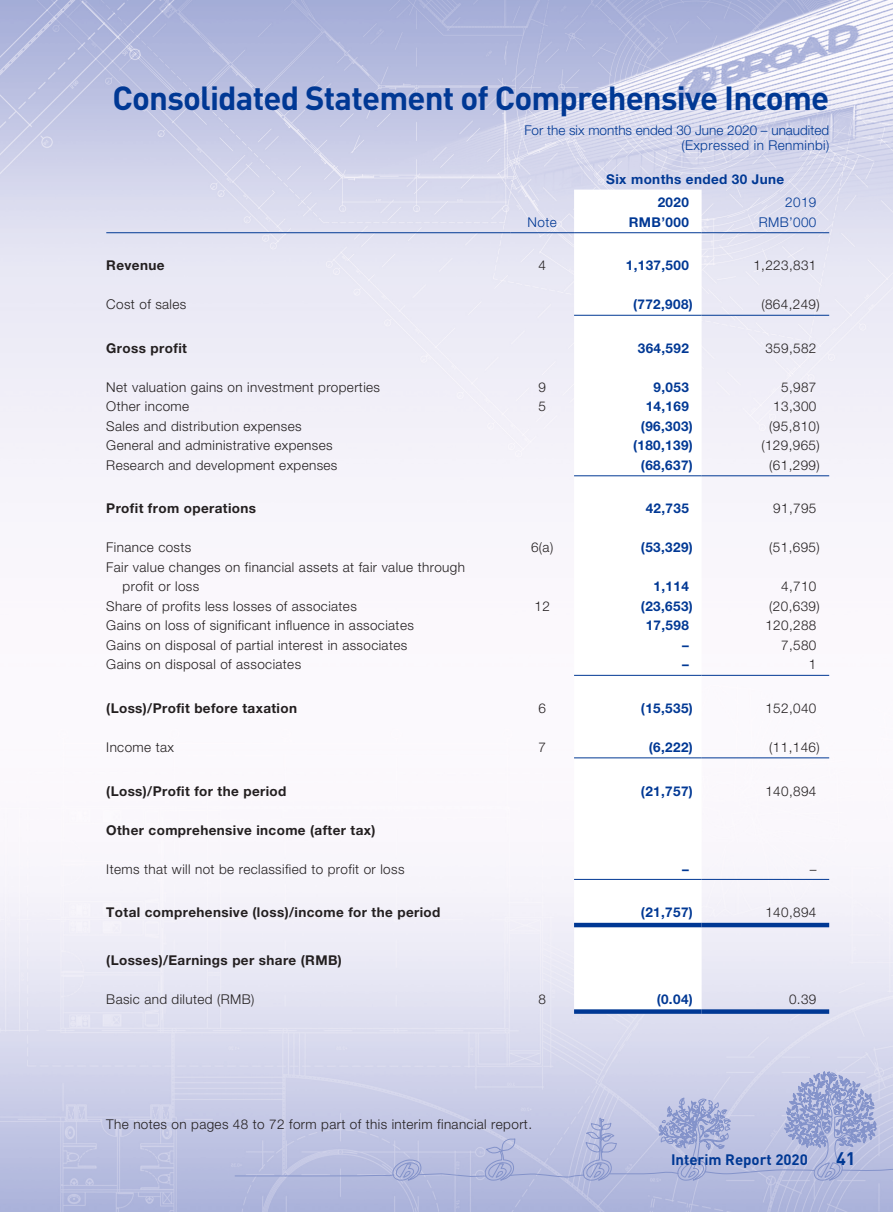
<style>
.page{position:relative;width:893px;height:1212px;background:#fff}
.page>*{position:absolute;margin:0;border:0;box-sizing:border-box;transform-origin:0 0}
.t1{font:700 33px "DIN";letter-spacing:-.025em;color:#003894}
.t2{font:700 18px "DIN";color:#003894}
.t3{font:700 15px "DIN";color:#003894}
._50_Table_Body{font:300 13.5px/19.5px "Helvetica Neue LT Std";letter-spacing:.03em;color:#231f20}
._50_Table_Body-2{font:700 13.5px "Helvetica Neue LT Std";letter-spacing:.03em;color:#231f20}
._50_Table_Body-3{font:700 13.5px "Helvetica Neue LT Std";letter-spacing:.03em;color:#003894}
._50_Table_Body-4{font:300 13.5px/15.3px "Helvetica Neue LT Std";color:#003894;text-align:right}
._00_Body_text{font:300 13.5px "Helvetica Neue LT Std";letter-spacing:.03em;color:#231f20}
</style>
<div class="page">
<img style="left:0;top:0;width:893px;height:1212px">
<svg style="left:235px;top:1174px;width:155px;height:2px"></svg>
<svg style="left:876px;top:1098px;width:17px;height:83px"></svg>
<svg style="left:390px;top:1071px;width:486px;height:110px;background:#bbc0e1"></svg>
<svg style="left:574px;top:190px;width:128px;height:819px"></svg>
<hr style="left:106px;top:232px;width:404px;height:1px;background:#003894">
<hr style="left:510px;top:232px;width:64px;height:1px;background:#003894">
<hr style="left:574px;top:232px;width:128px;height:1px;background:#003894">
<hr style="left:702px;top:232px;width:127px;height:1px;background:#003894">
<hr style="left:574px;top:315px;width:128px;height:1px;background:#003894">
<hr style="left:702px;top:315px;width:127px;height:1px;background:#003894">
<hr style="left:574px;top:475px;width:128px;height:1px;background:#003894">
<hr style="left:702px;top:475px;width:127px;height:1px;background:#003894">
<hr style="left:574px;top:675px;width:128px;height:1px;background:#003894">
<hr style="left:702px;top:675px;width:127px;height:1px;background:#003894">
<hr style="left:574px;top:757px;width:128px;height:1px;background:#003894">
<hr style="left:702px;top:757px;width:127px;height:1px;background:#003894">
<hr style="left:574px;top:879px;width:128px;height:1px;background:#003894">
<hr style="left:702px;top:879px;width:127px;height:1px;background:#003894">
<hr style="left:574px;top:923px;width:128px;height:4px;background:#003894">
<hr style="left:702px;top:923px;width:127px;height:4px;background:#003894">
<div style="left:574px;top:1009px;width:128px;height:5px;background:#003894"></div>
<div style="left:702px;top:1009px;width:127px;height:5px;background:#003894"></div>
<h1 class="t1" style="left:113px;top:76px;width:718px">Consolidated Statement of Comprehensive Income</h1>
<p class="_50_Table_Body-4" style="left:524px;top:122px;width:306px">For the six months ended 30 June 2020 – unaudited (Expressed in Renminbi)</p>
<p class="_50_Table_Body-3" style="left:606px;top:170px;width:179px">Six months ended 30 June</p>
<p class="_50_Table_Body-3" style="left:658px;top:194px;width:33px">2020</p>
<p class="_50_Table_Body-4" style="left:785px;top:195px;width:33px">2019</p>
<p class="_50_Table_Body-4" style="left:528px;top:214px;width:31px">Note</p>
<p class="_50_Table_Body-3" style="left:629px;top:214px;width:62px">RMB’000</p>
<p class="_50_Table_Body-4" style="left:759px;top:214px;width:59px">RMB’000</p>
<p class="_50_Table_Body-2" style="left:106px;top:257px;width:60px">Revenue</p>
<p class="_50_Table_Body" style="left:538px;top:256px;width:9px">4</p>
<p class="_50_Table_Body-3" style="left:626px;top:257px;width:65px">1,137,500</p>
<p class="_50_Table_Body" style="left:753px;top:256px;width:65px">1,223,831</p>
<p class="_50_Table_Body" style="left:106px;top:295px;width:82px">Cost of sales</p>
<p class="_50_Table_Body-3" style="left:633px;top:296px;width:61px">(772,908)</p>
<p class="_50_Table_Body" style="left:761px;top:295px;width:60px">(864,249)</p>
<p class="_50_Table_Body-2" style="left:106px;top:340px;width:82px">Gross profit</p>
<p class="_50_Table_Body-3" style="left:638px;top:340px;width:53px">364,592</p>
<p class="_50_Table_Body" style="left:765px;top:338px;width:53px">359,582</p>
<p class="_50_Table_Body" style="left:106px;top:377px;width:275px">Net valuation gains on investment properties</p>
<p class="_50_Table_Body" style="left:538px;top:377px;width:9px">9</p>
<p class="_50_Table_Body-3" style="left:654px;top:379px;width:37px">9,053</p>
<p class="_50_Table_Body" style="left:781px;top:377px;width:37px">5,987</p>
<p class="_50_Table_Body" style="left:106px;top:397px;width:84px">Other income</p>
<p class="_50_Table_Body" style="left:538px;top:397px;width:9px">5</p>
<p class="_50_Table_Body-3" style="left:646px;top:398px;width:45px">14,169</p>
<p class="_50_Table_Body" style="left:773px;top:397px;width:45px">13,300</p>
<p class="_50_Table_Body" style="left:106px;top:416px;width:197px">Sales and distribution expenses</p>
<p class="_50_Table_Body-3" style="left:641px;top:418px;width:53px">(96,303)</p>
<p class="_50_Table_Body" style="left:769px;top:416px;width:52px">(95,810)</p>
<p class="_50_Table_Body" style="left:106px;top:436px;width:228px">General and administrative expenses</p>
<p class="_50_Table_Body-3" style="left:633px;top:437px;width:61px">(180,139)</p>
<p class="_50_Table_Body" style="left:761px;top:436px;width:60px">(129,965)</p>
<p class="_50_Table_Body" style="left:106px;top:455px;width:233px">Research and development expenses</p>
<p class="_50_Table_Body-3" style="left:641px;top:457px;width:53px">(68,637)</p>
<p class="_50_Table_Body" style="left:769px;top:455px;width:52px">(61,299)</p>
<p class="_50_Table_Body-2" style="left:106px;top:500px;width:151px">Profit from operations</p>
<p class="_50_Table_Body-3" style="left:646px;top:500px;width:45px">42,735</p>
<p class="_50_Table_Body" style="left:773px;top:499px;width:45px">91,795</p>
<p class="_50_Table_Body" style="left:106px;top:538px;width:87px">Finance costs</p>
<p class="_50_Table_Body" style="left:531px;top:538px;width:24px">6(a)</p>
<p class="_50_Table_Body-3" style="left:641px;top:539px;width:53px">(53,329)</p>
<p class="_50_Table_Body" style="left:769px;top:538px;width:52px">(51,695)</p>
<p class="_50_Table_Body" style="left:123px;top:557px;width:344px;text-indent:-16px">Fair value changes on financial assets at fair value through profit or loss</p>
<p class="_50_Table_Body-3" style="left:654px;top:578px;width:37px">1,114</p>
<p class="_50_Table_Body" style="left:781px;top:577px;width:37px">4,710</p>
<p class="_50_Table_Body" style="left:106px;top:596px;width:252px">Share of profits less losses of associates</p>
<p class="_50_Table_Body" style="left:534px;top:596px;width:17px">12</p>
<p class="_50_Table_Body-3" style="left:641px;top:598px;width:53px">(23,653)</p>
<p class="_50_Table_Body" style="left:769px;top:596px;width:52px">(20,639)</p>
<p class="_50_Table_Body" style="left:106px;top:616px;width:309px">Gains on loss of significant influence in associates</p>
<p class="_50_Table_Body-3" style="left:646px;top:617px;width:45px">17,598</p>
<p class="_50_Table_Body" style="left:765px;top:616px;width:53px">120,288</p>
<p class="_50_Table_Body" style="left:106px;top:635px;width:302px">Gains on disposal of partial interest in associates</p>
<p class="_50_Table_Body-3" style="left:682px;top:637px;width:8px">–</p>
<p class="_50_Table_Body" style="left:781px;top:635px;width:37px">7,580</p>
<p class="_50_Table_Body" style="left:106px;top:655px;width:196px">Gains on disposal of associates</p>
<p class="_50_Table_Body-3" style="left:682px;top:656px;width:8px">–</p>
<p class="_50_Table_Body" style="left:809px;top:655px;width:9px">1</p>
<p class="_50_Table_Body-2" style="left:106px;top:700px;width:192px">(Loss)/Profit before taxation</p>
<p class="_50_Table_Body" style="left:538px;top:698px;width:9px">6</p>
<p class="_50_Table_Body-3" style="left:641px;top:700px;width:53px">(15,535)</p>
<p class="_50_Table_Body" style="left:765px;top:698px;width:53px">152,040</p>
<p class="_50_Table_Body" style="left:106px;top:737px;width:69px">Income tax</p>
<p class="_50_Table_Body" style="left:538px;top:737px;width:9px">7</p>
<p class="_50_Table_Body-3" style="left:649px;top:739px;width:46px">(6,222)</p>
<p class="_50_Table_Body" style="left:769px;top:737px;width:52px">(11,146)</p>
<p class="_50_Table_Body-2" style="left:106px;top:782px;width:182px">(Loss)/Profit for the period</p>
<p class="_50_Table_Body-3" style="left:641px;top:782px;width:53px">(21,757)</p>
<p class="_50_Table_Body" style="left:765px;top:781px;width:53px">140,894</p>
<p class="_50_Table_Body-2" style="left:106px;top:821px;width:271px">Other comprehensive income (after tax)</p>
<p class="_50_Table_Body" style="left:106px;top:859px;width:300px">Items that will not be reclassified to profit or loss</p>
<p class="_50_Table_Body-3" style="left:682px;top:860px;width:8px">–</p>
<p class="_50_Table_Body" style="left:810px;top:859px;width:8px">–</p>
<p class="_50_Table_Body-2" style="left:106px;top:904px;width:336px">Total comprehensive (loss)/income for the period</p>
<p class="_50_Table_Body-3" style="left:641px;top:904px;width:53px">(21,757)</p>
<p class="_50_Table_Body" style="left:765px;top:902px;width:53px">140,894</p>
<p class="_50_Table_Body-2" style="left:106px;top:951px;width:237px">(Losses)/Earnings per share (RMB)</p>
<p class="_50_Table_Body" style="left:106px;top:989px;width:150px">Basic and diluted (RMB)</p>
<p class="_50_Table_Body" style="left:538px;top:989px;width:9px">8</p>
<p class="_50_Table_Body-3" style="left:657px;top:990px;width:38px">(0.04)</p>
<p class="_50_Table_Body" style="left:789px;top:989px;width:29px">0.39</p>
<p class="_00_Body_text" style="left:106px;top:1116px;width:427px">The notes on pages 48 to 72 form part of this interim financial report.</p>
<p class="t3" style="left:671px;top:1149px;width:138px">Interim Report 2020</p>
<h2 class="t2" style="left:836px;top:1146px;width:21px">41</h2>
</div>
